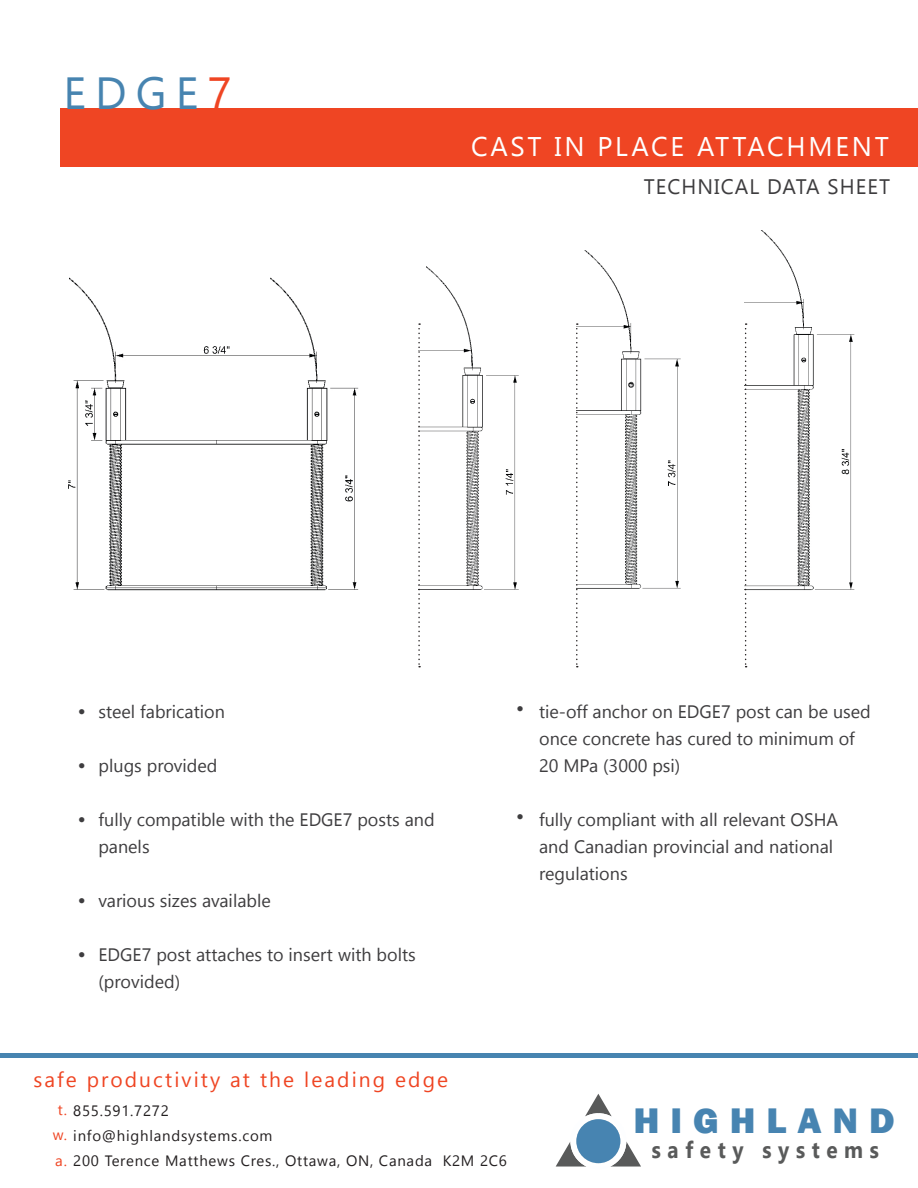
<style>
.page{position:relative;width:918px;height:1188px;background:#fff}
.page>*{position:absolute;margin:0;border:0;box-sizing:border-box;transform-origin:0 0}
.t1{font:45px "Gadugi";letter-spacing:.2em;color:#4784b0}
.t2{font:800 36.6px "Franklin Gothic";color:#4784b1;scale:1.05 1}
.t3{font:27px "Gadugi";letter-spacing:.1em;color:#fff}
.t4{font:700 23.25px "Gadugi";letter-spacing:.32em;color:#595a5a;scale:.89 1}
.t5{font:21px "Gadugi";letter-spacing:.1em;color:#ef4523}
.t6{font:21px "Gadugi";letter-spacing:.05em;color:#3e3d3f}
.t7{font:18px/27px "Gadugi";color:#3e3d3f}
.t8{font:15px "Gadugi";letter-spacing:.05em;color:#231f20}
.t9{font:9px "Wingdings";color:#3e3d3f}
.s1{color:#ef4523}
.s2{font-size:36.75px}
.s3{font-size:36.45px}
</style>
<div class="page">
<svg style="left:556px;top:1094px;width:85px;height:73px"></svg>
<div style="left:576px;top:1119px;width:44px;height:44px;background:#4784b1;border-radius:50%"></div>
<div style="left:0;top:1053px;width:918px;height:5px;background:#4784b0"></div>
<div style="left:60px;top:109px;width:858px;height:58px;background:#ef4523"></div>
<img style="left:68px;top:277px;width:291px;height:314px">
<img style="left:420px;top:267px;width:99px;height:323px">
<svg style="left:418px;top:323px;width:2px;height:344px"></svg>
<img style="left:578px;top:250px;width:103px;height:339px">
<svg style="left:576px;top:323px;width:2px;height:344px"></svg>
<img style="left:745px;top:230px;width:110px;height:361px">
<svg style="left:745px;top:323px;width:2px;height:344px"></svg>
<p class="t1" style="left:64px;top:66px;width:170px">EDGE<span class="s1">7</span></p>
<p class="t3" style="left:471px;top:131px;width:419px">CAST IN PLACE ATTACHMENT</p>
<p class="t6" style="left:644px;top:174px;width:248px">TECHNICAL DATA SHEET</p>
<p class="t9" style="left:78px;top:707px;width:8px">●</p>
<p class="t7" style="left:99px;top:699px;width:128px">steel fabrication</p>
<p class="t9" style="left:78px;top:761px;width:8px">●</p>
<p class="t9" style="left:78px;top:815px;width:8px">●</p>
<p class="t9" style="left:78px;top:896px;width:8px">●</p>
<p class="t7" style="left:99px;top:753px;width:121px">plugs provided</p>
<p class="t7" style="left:99px;top:807px;width:338px">fully compatible with the EDGE7 posts and panels</p>
<p class="t7" style="left:99px;top:888px;width:174px">various sizes available</p>
<p class="t9" style="left:78px;top:950px;width:8px">●</p>
<p class="t7" style="left:99px;top:942px;width:319px">EDGE7 post attaches to insert with bolts (provided)</p>
<p class="t5" style="left:33px;top:1067px;width:416px">safe productivity at the leading edge</p>
<p class="t9" style="left:517px;top:704px;width:8px">●</p>
<p class="t9" style="left:517px;top:812px;width:8px">●</p>
<p class="t7" style="left:539px;top:699px;width:333px">tie-off anchor on EDGE7 post can be used once concrete has cured to minimum of<br>20 MPa (3000 psi)</p>
<p class="t7" style="left:539px;top:807px;width:301px">fully compliant with all relevant OSHA and Canadian provincial and national regulations</p>
<p class="t8" style="left:58px;top:1102px;width:113px"><span class="s1">t.</span> 855.591.7272</p>
<p class="t8" style="left:53px;top:1127px;width:221px"><span class="s1">w.</span> info@highlandsystems.com</p>
<p class="t8" style="left:55px;top:1152px;width:453px"><span class="s1">a.</span> 200 Terence Matthews Cres., Ottawa, ON, Canada K2M 2C6</p>
<p class="t2" style="left:634px;top:1097px;width:250px">HI<span class="s2">G</span>HLA<span class="s3">ND</span></p>
<p class="t4" style="left:652px;top:1136px;width:257px">safety systems</p>
</div>
